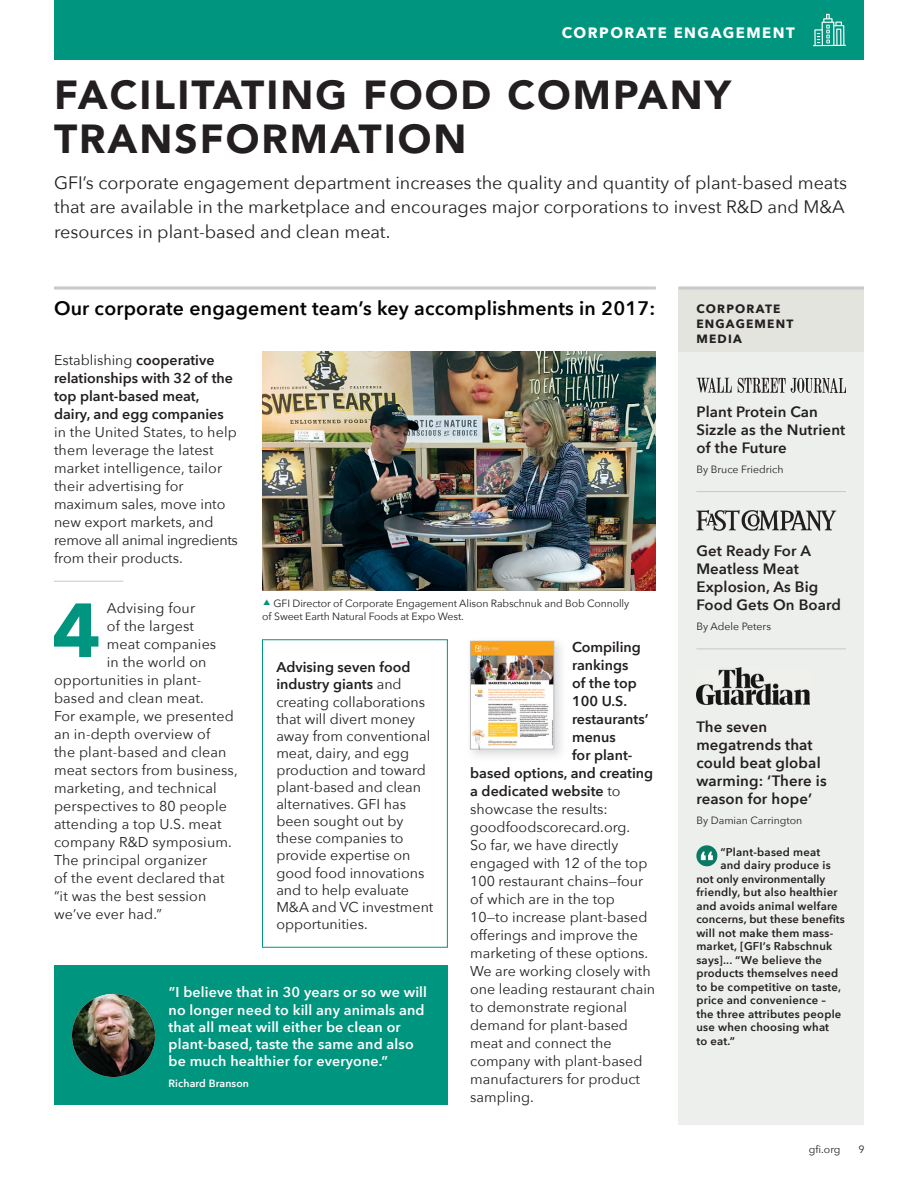
<style>
.page{position:relative;width:918px;height:1188px;background:#fff}
.page>*{position:absolute;margin:0;border:0;box-sizing:border-box;transform-origin:0 0}
.t1{font:700 75.75px "Avenir Next";color:#00957e}
.t2{font:900 40.5px/43.5px "Avenir";letter-spacing:.05em;color:#231f20}
.t3{font:600 19.5px "Avenir Next";letter-spacing:.01em;color:#040503}
.t4{font:18px/24.8px "Avenir Next";color:#231f20}
.t5{font:600 15px/18px "Avenir Next";letter-spacing:.01em;color:#231f20}
.t6{font:700 15px "Avenir Next";letter-spacing:.1em;color:#fff}
.t7{font:14.25px/17.1px "Avenir Next";color:#231f20}
.t8{font:600 14.25px/18px "Avenir Next";color:#231f20}
.t9{font:600 14.25px/17.1px "Avenir Next";letter-spacing:.01em;color:#fff}
.t10{font:700 12px/15px "Avenir Next";letter-spacing:.1em;color:#231f20}
.t11{font:600 11.25px "Avenir Next";letter-spacing:.02em;color:#231f20}
.t12{font:600 11.25px "Avenir Next";color:#231f20}
.t13{font:10.5px/12.8px "Avenir Next";letter-spacing:-.01em;color:#231f20}
.t14{font:600 10.5px "Avenir Next";letter-spacing:.01em;color:#fff}
.s1{font-weight:400}
.s2{font-weight:600}
</style>
<div class="page">
<svg style="left:54px;top:286px;width:602px;height:4px;background:#d4d6d7"></svg>
<div style="left:54px;top:0;width:810px;height:60px;background:#00957e"></div>
<svg style="left:813px;top:14px;width:33px;height:32px"></svg>
<div style="left:54px;top:965px;width:394px;height:140px;background:#00957e"></div>
<img style="left:72px;top:994px;width:83px;height:83px;border-radius:42px">
<div style="left:262px;top:639px;width:186px;height:309px;border:1px solid #00957e"></div>
<img style="left:262px;top:351px;width:394px;height:240px">
<hr style="left:54px;top:581px;width:69px;height:1px;background:#c7c9ca">
<img style="left:470px;top:640px;width:92px;height:117px">
<img style="left:472px;top:643px;width:80px;height:104px">
<div style="left:470px;top:641px;width:84px;height:108px;border:1px solid #b5b7b9"></div>
<div style="left:678px;top:290px;width:186px;height:835px;background:#edefec"></div>
<div style="left:678px;top:290px;width:186px;height:62px;background:#e4e4df"></div>
<svg style="left:678px;top:286px;width:186px;height:4px"></svg>
<hr style="left:696px;top:491px;width:150px;height:1px;background:#c7c9ca">
<hr style="left:696px;top:648px;width:150px;height:1px;background:#c7c9ca">
<svg style="left:696px;top:378px;width:150px;height:15px"></svg>
<svg style="left:696px;top:510px;width:140px;height:21px"></svg>
<img style="left:696px;top:667px;width:114px;height:38px">
<div style="left:696px;top:845px;width:21px;height:21px;background:#0a7a64;border-radius:50%"></div>
<svg style="left:701px;top:852px;width:12px;height:8px"></svg>
<p class="t6" style="left:562px;top:19px;width:235px">CORPORATE ENGAGEMENT</p>
<h2 class="t2" style="left:54px;top:72px;width:678px">FACILITATING FOOD COMPANY<br>TRANSFORMATION</h2>
<p class="t4" style="left:54px;top:169px;width:795px">GFI’s corporate engagement department increases the quality and quantity of plant-based meats that are available in the marketplace and encourages major corporations to invest R&amp;D and M&amp;A resources in plant-based and clean meat.</p>
<h3 class="t3" style="left:54px;top:291px;width:603px">Our corporate engagement team’s key accomplishments in 2017:</h3>
<p class="t8" style="left:54px;top:351px;width:181px"><span class="s1">Establishing</span> cooperative relationships with 32 of the top plant-based meat, dairy, and egg companies</p>
<p class="t7" style="left:54px;top:423px;width:185px;line-height:18px">in the United States, to help them leverage the latest market intelligence, tailor their advertising for maximum sales, move into new export markets, and remove all animal ingredients from their products.</p>
<p class="t7" style="left:107px;top:599px;width:90px">Advising four</p>
<p class="t7" style="left:107px;top:617px;width:89px">of the largest</p>
<p class="t7" style="left:107px;top:635px;width:111px">meat companies</p>
<p class="t7" style="left:107px;top:653px;width:101px">in the world on</p>
<p class="t7" style="left:54px;top:671px;width:149px">opportunities in plant-</p>
<p class="t7" style="left:54px;top:689px;width:151px">based and clean meat.</p>
<p class="t7" style="left:54px;top:707px;width:181px">For example, we presented</p>
<p class="t7" style="left:54px;top:725px;width:158px">an in-depth overview of</p>
<p class="t7" style="left:54px;top:743px;width:174px">the plant-based and clean</p>
<p class="t7" style="left:54px;top:761px;width:185px">meat sectors from business,</p>
<p class="t7" style="left:54px;top:779px;width:164px">marketing, and technical</p>
<p class="t7" style="left:54px;top:797px;width:175px">perspectives to 80 people</p>
<p class="t7" style="left:54px;top:815px;width:169px">attending a top U.S. meat</p>
<p class="t7" style="left:54px;top:833px;width:179px">company R&amp;D symposium.</p>
<p class="t7" style="left:54px;top:851px;width:155px">The principal organizer</p>
<p class="t7" style="left:54px;top:869px;width:172px">of the event declared that</p>
<p class="t7" style="left:54px;top:887px;width:154px">“it was the best session</p>
<p class="t7" style="left:54px;top:905px;width:109px">we’ve ever had.”</p>
<p class="t13" style="left:262px;top:596px;width:369px;text-indent:11px">GFI Director of Corporate Engagement Alison Rabschnuk and Bob Connolly of Sweet Earth Natural Foods at Expo West.</p>
<h1 class="t1" style="left:52px;top:565px;width:50px">4</h1>
<p class="t8" style="left:572px;top:638px;width:70px">Compiling</p>
<p class="t8" style="left:572px;top:656px;width:58px">rankings</p>
<p class="t8" style="left:572px;top:674px;width:66px">of the top</p>
<p class="t8" style="left:572px;top:692px;width:57px">100 U.S.</p>
<p class="t8" style="left:572px;top:710px;width:78px">restaurants’</p>
<p class="t8" style="left:572px;top:728px;width:45px">menus</p>
<p class="t8" style="left:572px;top:746px;width:62px">for plant-</p>
<p class="t8" style="left:470px;top:764px;width:184px">based options, and creating</p>
<p class="t8" style="left:470px;top:782px;width:152px">a dedicated website <span class="s1">to</span></p>
<p class="t7" style="left:470px;top:800px;width:139px">showcase the results:</p>
<p class="t7" style="left:470px;top:818px;width:162px">goodfoodscorecard.org.</p>
<p class="t7" style="left:470px;top:836px;width:150px">So far, we have directly</p>
<p class="t7" style="left:470px;top:854px;width:179px">engaged with 12 of the top</p>
<p class="t7" style="left:470px;top:872px;width:175px">100 restaurant chains—four</p>
<p class="t7" style="left:470px;top:890px;width:146px">of which are in the top</p>
<p class="t7" style="left:470px;top:908px;width:179px">10—to increase plant-based</p>
<p class="t7" style="left:470px;top:926px;width:169px">offerings and improve the</p>
<p class="t7" style="left:470px;top:944px;width:180px">marketing of these options.</p>
<p class="t7" style="left:470px;top:962px;width:182px">We are working closely with</p>
<p class="t7" style="left:470px;top:980px;width:187px">one leading restaurant chain</p>
<p class="t7" style="left:470px;top:998px;width:158px">to demonstrate regional</p>
<p class="t7" style="left:470px;top:1016px;width:159px">demand for plant-based</p>
<p class="t7" style="left:470px;top:1034px;width:143px">meat and connect the</p>
<p class="t7" style="left:470px;top:1052px;width:174px">company with plant-based</p>
<p class="t7" style="left:470px;top:1070px;width:171px">manufacturers for product</p>
<p class="t7" style="left:470px;top:1088px;width:65px">sampling.</p>
<p class="t7" style="left:276px;top:658px;width:159px"><span class="s2">Advising seven food industry giants</span> and creating collaborations that will divert money away from conventional meat, dairy, and egg production and toward plant-based and clean alternatives. GFI has been sought out by these companies to provide expertise on good food innovations and to help evaluate<br>M&amp;A and VC investment opportunities.</p>
<p class="t9" style="left:169px;top:984px;width:260px">”I believe that in 30 years or so we will no longer need to kill any animals and that all meat will either be clean or plant-based, taste the same and also be much healthier for everyone.”</p>
<p class="t14" style="left:169px;top:1074px;width:82px">Richard Branson</p>
<p class="t10" style="left:696px;top:301px;width:99px">CORPORATE<br>ENGAGEMENT<br>MEDIA</p>
<p class="t5" style="left:696px;top:402px;width:150px">Plant Protein Can<br>Sizzle as the Nutrient of the Future</p>
<p class="t13" style="left:696px;top:463px;width:89px">By Bruce Friedrich</p>
<p class="t5" style="left:696px;top:542px;width:146px">Get Ready For A<br>Meatless Meat<br>Explosion, As Big<br>Food Gets On Board</p>
<p class="t13" style="left:696px;top:620px;width:76px">By Adele Peters</p>
<p class="t5" style="left:696px;top:717px;width:132px">The seven megatrends that could beat global warming: ‘There is reason for hope’</p>
<p class="t13" style="left:696px;top:814px;width:107px">By Damian Carrington</p>
<p class="t11" style="left:720px;top:842px;width:101px">“Plant-based meat</p>
<p class="t11" style="left:720px;top:856px;width:112px">and dairy produce is</p>
<p class="t12" style="left:696px;top:869px;width:130px">not only environmentally</p>
<p class="t11" style="left:696px;top:883px;width:143px">friendly, but also healthier</p>
<p class="t11" style="left:696px;top:896px;width:143px">and avoids animal welfare</p>
<p class="t11" style="left:696px;top:910px;width:150px">concerns, but these benefits</p>
<p class="t11" style="left:696px;top:923px;width:138px">will not make them mass-</p>
<p class="t11" style="left:696px;top:937px;width:137px">market, [GFI’s Rabschnuk</p>
<p class="t11" style="left:696px;top:950px;width:127px">says]... “We believe the</p>
<p class="t11" style="left:696px;top:964px;width:143px">products themselves need</p>
<p class="t11" style="left:696px;top:977px;width:146px">to be competitive on taste,</p>
<p class="t11" style="left:696px;top:991px;width:131px">price and convenience –</p>
<p class="t11" style="left:696px;top:1004px;width:147px">the three attributes people</p>
<p class="t11" style="left:696px;top:1018px;width:134px">use when choosing what</p>
<p class="t11" style="left:696px;top:1031px;width:40px">to eat.”</p>
<p class="t13" style="left:809px;top:1142px;width:33px">gfi.org</p>
<p class="t13" style="left:858px;top:1142px;width:8px">9</p>
</div>
